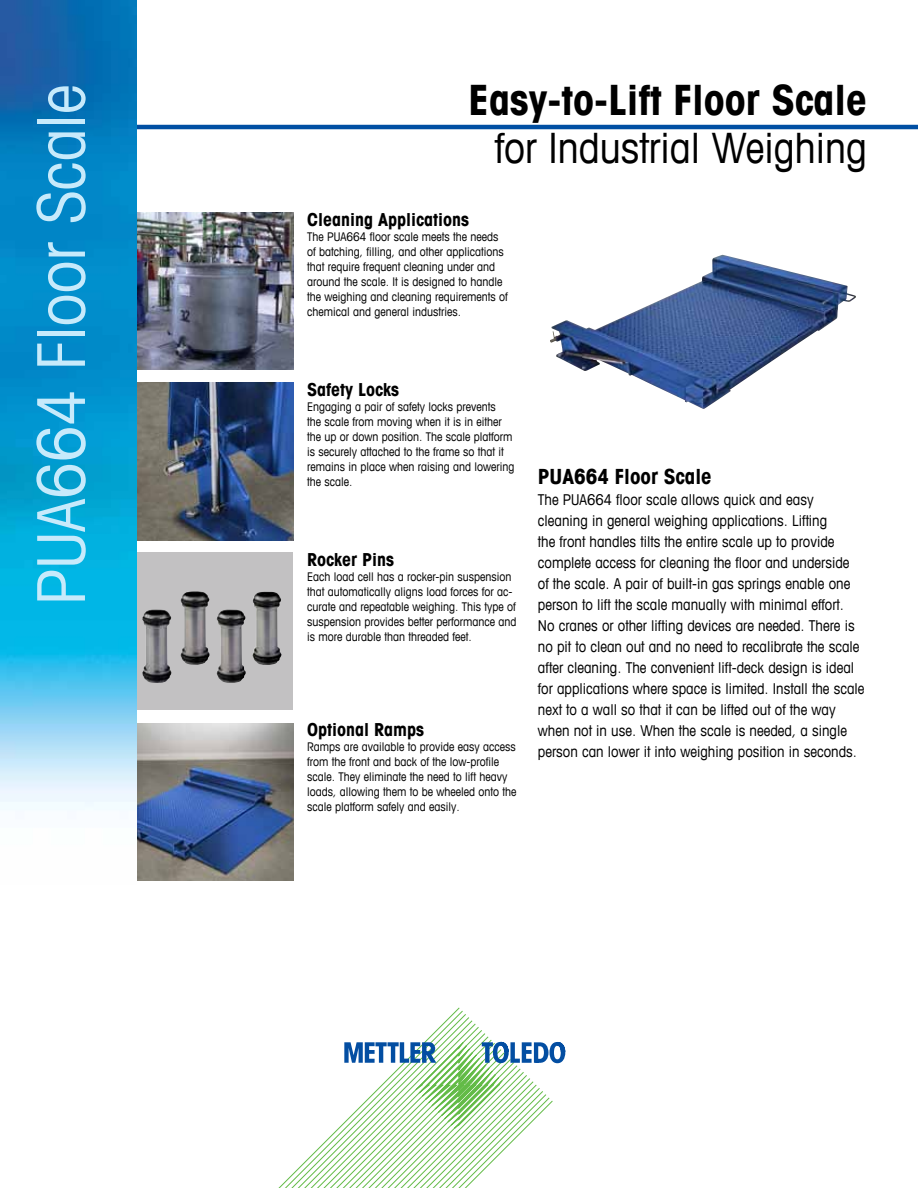
<style>
.page{position:relative;width:918px;height:1188px;background:#fff}
.page>*{position:absolute;margin:0;border:0;box-sizing:border-box;transform-origin:0 0}
.t1{font:condensed 66px "Avant Garde Com";color:#c7eafb}
.t2{font:700 condensed 42px "Avant Garde Com";color:#000}
.t3{font:condensed 42px "Avant Garde Com";color:#000}
.t4{font:700 condensed 21px "Avant Garde Com";color:#000}
.t5{font:700 condensed 18px "Avant Garde Com";color:#000}
.t6{font:condensed 15px/21px "Avant Garde Com";color:#000}
.t7{font:condensed 12px/15px "Avant Garde Com";color:#000}
</style>
<div class="page">
<img style="left:136px;top:383px;width:157px;height:157px">
<img style="left:136px;top:213px;width:157px;height:157px">
<div style="left:136px;top:553px;width:157px;height:157px;background:#c2c1c2"></div>
<img style="left:142px;top:591px;width:139px;height:92px">
<img style="left:136px;top:723px;width:157px;height:158px">
<hr style="left:4px;top:125px;width:914px;height:4px;background:#004fa3">
<svg style="left:278px;top:1008px;width:247px;height:180px"></svg>
<svg style="left:344px;top:1042px;width:221px;height:87px"></svg>
<img style="left:550px;top:255px;width:306px;height:154px">
<img style="left:0;top:0;width:136px;height:810px">
<h1 class="t1" style="left:20px;top:605px;width:522px;rotate:-90deg">PUA664 Floor Scale</h1>
<h2 class="t2" style="left:468px;top:73px;width:400px">Easy-to-Lift Floor Scale</h2>
<h2 class="t3" style="left:495px;top:122px;width:374px">for Industrial Weighing</h2>
<h3 class="t5" style="left:307px;top:208px;width:164px">Cleaning Applications</h3>
<p class="t7" style="left:307px;top:229px;width:202px">The PUA664 floor scale meets the needs of batching, filling, and other applications that require frequent cleaning under and around the scale. It is designed to handle the weighing and cleaning requirements of chemical and general industries.</p>
<h3 class="t5" style="left:307px;top:378px;width:93px">Safety Locks</h3>
<p class="t7" style="left:307px;top:399px;width:209px">Engaging a pair of safety locks prevents<br>the scale from moving when it is in either the up or down position. The scale platform is securely attached to the frame so that it remains in place when raising and lowering the scale.</p>
<h3 class="t5" style="left:307px;top:548px;width:88px">Rocker Pins</h3>
<p class="t7" style="left:307px;top:569px;width:211px">Each load cell has a rocker-pin suspension that automatically aligns load forces for ac&shy;curate and repeatable weighing. This type of suspension provides better performance and is more durable than threaded feet.</p>
<h3 class="t5" style="left:307px;top:718px;width:119px">Optional Ramps</h3>
<p class="t7" style="left:307px;top:739px;width:211px">Ramps are available to provide easy access from the front and back of the low-profile scale. They eliminate the need to lift heavy loads, allowing them to be wheeled onto the scale platform safely and easily.</p>
<h3 class="t4" style="left:538px;top:462px;width:175px">PUA664 Floor Scale</h3>
<p class="t6" style="left:538px;top:488px;width:328px">The PUA664 floor scale allows quick and easy cleaning in general weighing applications. Lifting<br>the front handles tilts the entire scale up to provide complete access for cleaning the floor and underside<br>of the scale. A pair of built-in gas springs enable one person to lift the scale manually with minimal effort.<br>No cranes or other lifting devices are needed. There is no pit to clean out and no need to recalibrate the scale after cleaning. The convenient lift-deck design is ideal for applications where space is limited. Install the scale next to a wall so that it can be lifted out of the way when not in use. When the scale is needed, a single person can lower it into weighing position in seconds.</p>
</div>
